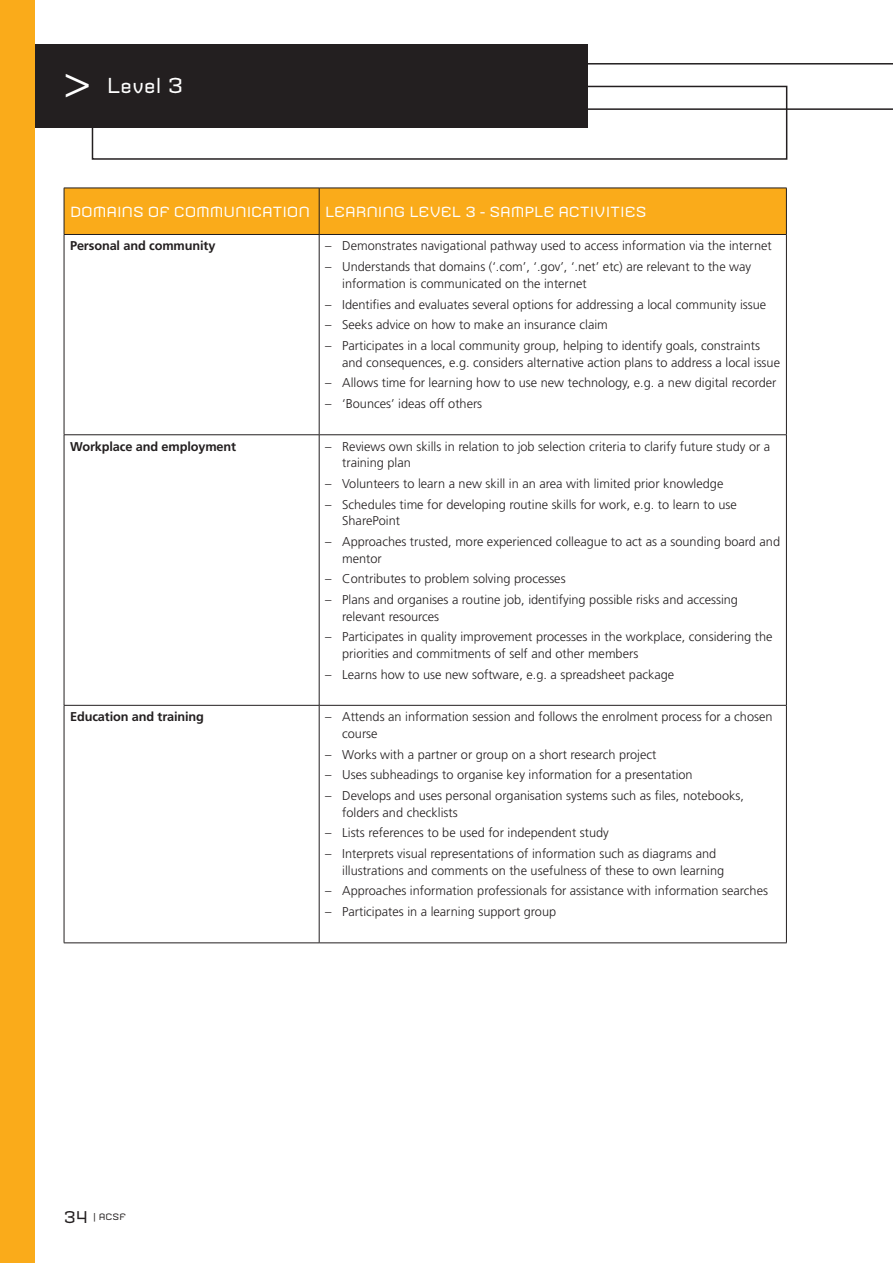
<style>
.page{position:relative;width:893px;height:1263px;background:#fff}
.page>*{position:absolute;margin:0;border:0;box-sizing:border-box;transform-origin:0 0}
.t1{font:300 45px "Frutiger";color:#fff}
.t2{font:21px "Armada";color:#fff}
.Body_Copy{font:14.25px "Armada";letter-spacing:-.01em;color:#fff}
.Table_Body_Copy{font:300 12.75px/16.5px "Frutiger";color:#231f20}
.Body_Copy-2{font:700 12.75px "Frutiger";letter-spacing:-.01em;color:#231f20}
.t3{font:9px "Armada";color:#231f20}
.s1{font-size:16.5px}
</style>
<div class="page">
<svg style="left:588px;top:63px;width:305px;height:47px"></svg>
<div style="left:92px;top:86px;width:695px;height:74px;border:2px solid #231f20"></div>
<div style="left:0;top:44px;width:588px;height:83px;background:#231f20"></div>
<div style="left:65px;top:189px;width:721px;height:45px;background:#faab1a"></div>
<hr style="left:64px;top:188px;width:1px;height:46px;background:#231f20">
<hr style="left:64px;top:188px;width:255px;height:1px;background:#231f20">
<hr style="left:64px;top:235px;width:1px;height:199px;background:#231f20">
<hr style="left:319px;top:235px;width:1px;height:199px;background:#231f20">
<hr style="left:786px;top:235px;width:1px;height:199px;background:#231f20">
<hr style="left:64px;top:434px;width:255px;height:1px;background:#231f20">
<hr style="left:64px;top:435px;width:1px;height:270px;background:#231f20">
<hr style="left:319px;top:434px;width:468px;height:1px;background:#231f20">
<hr style="left:319px;top:435px;width:1px;height:270px;background:#231f20">
<hr style="left:786px;top:435px;width:1px;height:270px;background:#231f20">
<hr style="left:64px;top:705px;width:255px;height:1px;background:#231f20">
<hr style="left:64px;top:705px;width:1px;height:237px;background:#231f20">
<hr style="left:319px;top:705px;width:468px;height:1px;background:#231f20">
<hr style="left:319px;top:705px;width:1px;height:237px;background:#231f20">
<hr style="left:786px;top:705px;width:1px;height:237px;background:#231f20">
<hr style="left:319px;top:188px;width:1px;height:46px;background:#231f20">
<hr style="left:786px;top:188px;width:1px;height:46px;background:#231f20">
<hr style="left:319px;top:188px;width:468px;height:1px;background:#231f20">
<hr style="left:64px;top:234px;width:255px;height:1px;background:#231f20">
<hr style="left:319px;top:234px;width:468px;height:1px;background:#231f20">
<hr style="left:64px;top:942px;width:255px;height:1px;background:#231f20">
<hr style="left:319px;top:942px;width:468px;height:1px;background:#231f20">
<div style="left:0;top:0;width:34px;height:1263px;background:#faab1a"></div>
<p class="t1" style="left:64px;top:56px;width:28px">&gt;</p>
<p class="t2" style="left:107px;top:73px;width:78px">Level 3</p>
<p class="Body_Copy" style="left:70px;top:204px;width:242px">DOMAINS OF COMMUNICATION</p>
<p class="Body_Copy" style="left:325px;top:204px;width:323px">LEARNING LEVEL 3 - SAMPLE ACTIVITIES</p>
<p class="Body_Copy-2" style="left:70px;top:238px;width:147px">Personal and community</p>
<p class="Table_Body_Copy" style="left:325px;top:238px;width:448px">– Demonstrates navigational pathway used to access information via the internet</p>
<p class="Table_Body_Copy" style="left:342px;top:259px;width:411px;text-indent:-17px">– Understands that domains (‘.com’, ‘.gov’, ‘.net’ etc) are relevant to the way information is communicated on the internet</p>
<p class="Table_Body_Copy" style="left:325px;top:296px;width:443px">– Identifies and evaluates several options for addressing a local community issue</p>
<p class="Table_Body_Copy" style="left:325px;top:317px;width:284px">– Seeks advice on how to make an insurance claim</p>
<p class="Table_Body_Copy" style="left:342px;top:337px;width:439px;text-indent:-17px">– Participates in a local community group, helping to identify goals, constraints and consequences, e.g. considers alternative action plans to address a local issue</p>
<p class="Table_Body_Copy" style="left:325px;top:375px;width:453px">– Allows time for learning how to use new technology, e.g. a new digital recorder</p>
<p class="Table_Body_Copy" style="left:325px;top:395px;width:159px">– ‘Bounces’ ideas off others</p>
<p class="Body_Copy-2" style="left:70px;top:439px;width:168px">Workplace and employment</p>
<p class="Table_Body_Copy" style="left:342px;top:438px;width:430px;text-indent:-17px">– Reviews own skills in relation to job selection criteria to clarify future study or a training plan</p>
<p class="Table_Body_Copy" style="left:325px;top:475px;width:400px">– Volunteers to learn a new skill in an area with limited prior knowledge</p>
<p class="Table_Body_Copy" style="left:342px;top:496px;width:396px;text-indent:-17px">– Schedules time for developing routine skills for work, e.g. to learn to use<br>SharePoint</p>
<p class="Table_Body_Copy" style="left:342px;top:533px;width:439px;text-indent:-17px">– Approaches trusted, more experienced colleague to act as a sounding board and mentor</p>
<p class="Table_Body_Copy" style="left:325px;top:571px;width:242px">– Contributes to problem solving processes</p>
<p class="Table_Body_Copy" style="left:342px;top:591px;width:397px;text-indent:-17px">– Plans and organises a routine job, identifying possible risks and accessing relevant resources</p>
<p class="Table_Body_Copy" style="left:342px;top:629px;width:432px;text-indent:-17px">– Participates in quality improvement processes in the workplace, considering the priorities and commitments of self and other members</p>
<p class="Table_Body_Copy" style="left:325px;top:666px;width:351px">– Learns how to use new software, e.g. a spreadsheet package</p>
<p class="Body_Copy-2" style="left:70px;top:709px;width:136px">Education and training</p>
<p class="Table_Body_Copy" style="left:342px;top:709px;width:432px;text-indent:-17px">– Attends an information session and follows the enrolment process for a chosen course</p>
<p class="Table_Body_Copy" style="left:325px;top:746px;width:333px">– Works with a partner or group on a short research project</p>
<p class="Table_Body_Copy" style="left:325px;top:767px;width:369px">– Uses subheadings to organise key information for a presentation</p>
<p class="Table_Body_Copy" style="left:342px;top:787px;width:403px;text-indent:-17px">– Develops and uses personal organisation systems such as files, notebooks, folders and checklists</p>
<p class="Table_Body_Copy" style="left:325px;top:825px;width:285px">– Lists references to be used for independent study</p>
<p class="Table_Body_Copy" style="left:342px;top:845px;width:384px;text-indent:-17px">– Interprets visual representations of information such as diagrams and illustrations and comments on the usefulness of these to own learning</p>
<p class="Table_Body_Copy" style="left:325px;top:883px;width:444px">– Approaches information professionals for assistance with information searches</p>
<p class="Table_Body_Copy" style="left:325px;top:903px;width:232px">– Participates in a learning support group</p>
<p class="t3" style="left:64px;top:1212px;width:64px"><span class="s1">34</span> | ACSF</p>
</div>
